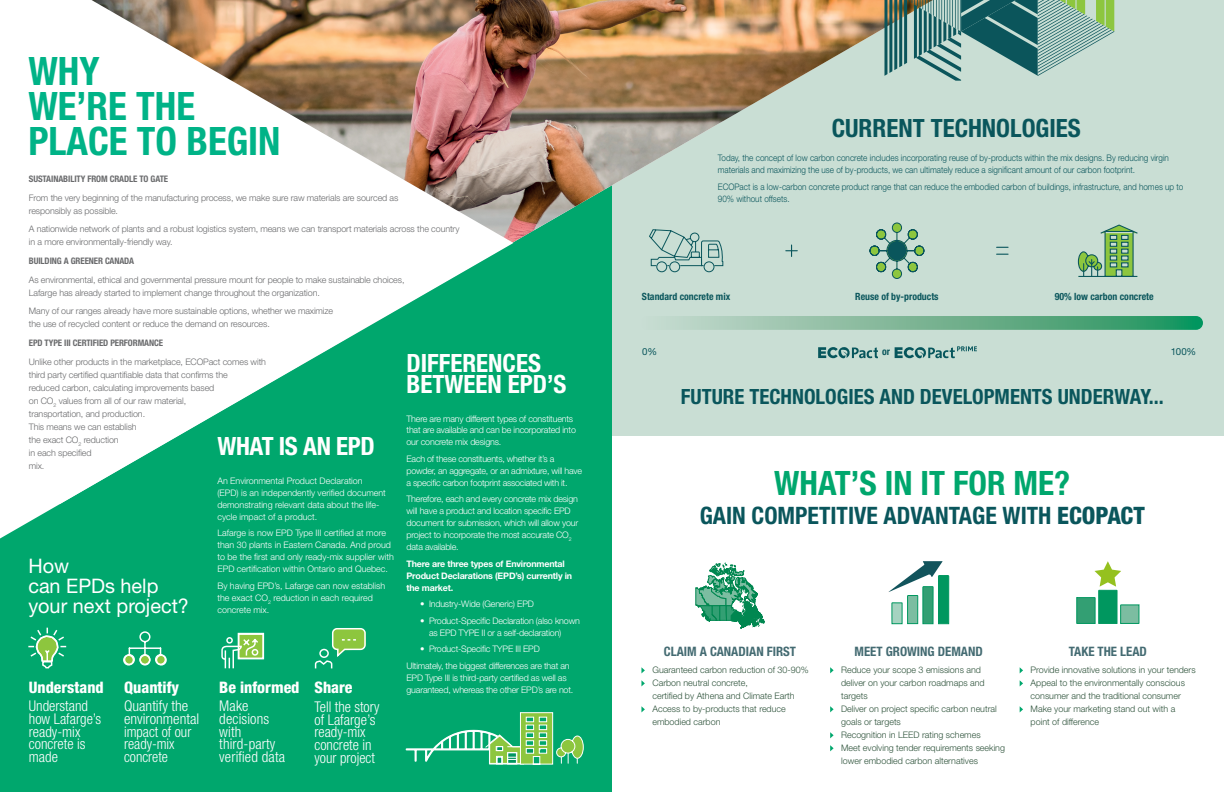
<style>
.page{position:relative;width:1224px;height:792px;background:#00a76d}
.page>*{position:absolute;margin:0;border:0;box-sizing:border-box;transform-origin:0 0}
.t1{font:700 condensed 39.2px/35px "Helvetica Neue LT Std";color:#00b387}
.t2{font:700 condensed 33.7px "Helvetica Neue LT Std";color:#00a76d}
.t3{font:700 condensed 25.2px/21px "Helvetica Neue LT Std";color:#fff}
.t4{font:700 condensed 25.2px "Helvetica Neue LT Std";color:#0a565c}
.t5{font:700 condensed 24px "Helvetica Neue LT Std";color:#0a565c}
.t6{font:700 condensed 21px "Helvetica Neue LT Std";color:#0a565c}
.t7{font:20px/20px "Helvetica Neue LT Std";color:#fff}
.t8{font:800 condensed 15.9px "Helvetica Neue LT Std";color:#fff}
.t9{font:300 condensed 14.8px/12.7px "Helvetica Neue LT Std";color:#fff}
.t10{font:700 condensed 13px "Helvetica Neue LT Std";color:#446b72}
.t11{font:700 condensed 10px "Helvetica Neue LT Std";color:#0a565c}
.t12{font:9.7px "Helvetica Neue LT Std";color:#0a565c}
.t13{font:300 9px/13px "Helvetica Neue LT Std";letter-spacing:-.01em;color:#696a6c}
.t14{font:300 9px/12px "Helvetica Neue LT Std";letter-spacing:-.02em;color:#fff}
.t15{font:300 9px/13px "Helvetica Neue LT Std";color:#2d523a}
.t16{font:300 9px/12px "Helvetica Neue LT Std";color:#fff}
.t17{font:300 9px/12px "Helvetica Neue LT Std";color:#0a565c;scale:.91 1}
.t18{font:700 condensed 9px "Helvetica Neue LT Std";letter-spacing:-.01em;color:#696a6c}
.t19{font:700 9px/12px "Helvetica Neue LT Std";letter-spacing:-.02em;color:#fff}
.s1{font-weight:800}
</style>
<div class="page">
<div style="left:612px;top:0;width:612px;height:437px;background:#c9ded4"></div>
<img style="left:513px;top:0;width:417px;height:359px">
<svg style="left:0;top:0;width:513px;height:539px;fill:#fff"></svg>
<svg style="left:884px;top:0;width:231px;height:81px"></svg>
<svg style="left:641px;top:316px;width:562px;height:14px;background:#77b595"></svg>
<svg style="left:649px;top:229px;width:75px;height:44px"></svg>
<svg style="left:1077px;top:224px;width:61px;height:53px"></svg>
<svg style="left:869px;top:222px;width:56px;height:57px"></svg>
<div style="left:888px;top:241px;width:18px;height:20px;background:#0a565c;border-radius:50%"></div>
<svg style="left:786px;top:245px;width:11px;height:11px"></svg>
<svg style="left:818px;top:346px;width:59px;height:12px"></svg>
<svg style="left:895px;top:346px;width:82px;height:12px"></svg>
<svg style="left:123px;top:631px;width:44px;height:35px"></svg>
<svg style="left:314px;top:628px;width:52px;height:41px"></svg>
<svg style="left:28px;top:627px;width:39px;height:42px"></svg>
<svg style="left:221px;top:633px;width:44px;height:36px"></svg>
<div style="left:226px;top:637px;width:7px;height:7px;border:1px solid #fff;border-radius:50%"></div>
<svg style="left:405px;top:712px;width:179px;height:53px"></svg>
<div style="left:612px;top:437px;width:612px;height:355px;background:#fff"></div>
<svg style="left:1020px;top:667px;width:3px;height:6px"></svg>
<svg style="left:1020px;top:680px;width:3px;height:6px"></svg>
<svg style="left:1020px;top:706px;width:3px;height:6px"></svg>
<svg style="left:1076px;top:561px;width:63px;height:63px"></svg>
<svg style="left:641px;top:667px;width:4px;height:6px"></svg>
<svg style="left:641px;top:680px;width:4px;height:6px"></svg>
<svg style="left:641px;top:706px;width:4px;height:6px"></svg>
<svg style="left:695px;top:563px;width:70px;height:66px"></svg>
<svg style="left:830px;top:667px;width:4px;height:6px"></svg>
<svg style="left:830px;top:706px;width:4px;height:6px"></svg>
<svg style="left:830px;top:732px;width:4px;height:6px"></svg>
<svg style="left:830px;top:745px;width:4px;height:6px"></svg>
<svg style="left:888px;top:561px;width:61px;height:63px"></svg>
<h1 class="t1" style="left:28px;top:53px;width:254px">WHY<br>WE’RE THE<br>PLACE TO BEGIN</h1>
<p class="t18" style="left:29px;top:173px;width:141px">SUSTAINABILITY FROM CRADLE TO GATE</p>
<p class="t13" style="left:29px;top:191px;width:371px">From the very beginning of the manufacturing process, we make sure raw materials are sourced as responsibly as possible.</p>
<p class="t13" style="left:29px;top:222px;width:432px">A nationwide network of plants and a robust logistics system, means we can transport materials across the country in a more environmentally-friendly way.</p>
<p class="t18" style="left:29px;top:255px;width:107px">BUILDING A GREENER CANADA</p>
<p class="t13" style="left:29px;top:273px;width:377px">As environmental, ethical and governmental pressure mount for people to make sustainable choices,<br>Lafarge has already started to implement change throughout the organization.</p>
<p class="t13" style="left:29px;top:304px;width:306px">Many of our ranges already have more sustainable options, whether we maximize the use of recycled content or reduce the demand on resources.</p>
<p class="t18" style="left:29px;top:337px;width:136px">EPD TYPE III CERTIFIED PERFORMANCE</p>
<p class="t13" style="left:29px;top:355px;width:239px">Unlike other products in the marketplace, ECOPact comes with third party certified quantifiable data that confirms the<br>reduced carbon, calculating improvements based<br>on CO<sub>2</sub> values from all of our raw material,<br>transportation, and production.<br>This means we can establish<br>the exact CO<sub>2</sub> reduction<br>in each specified<br>mix.</p>
<h3 class="t3" style="left:407px;top:352px;width:161px">DIFFERENCES<br>BETWEEN EPD’S</h3>
<p class="t14" style="left:407px;top:412px;width:171px">There are many different types of constituents that are available and can be incorporated into our concrete mix designs.</p>
<p class="t14" style="left:407px;top:453px;width:177px">Each of these constituents, whether it’s a powder, an aggregate, or an admixture, will have a specific carbon footprint associated with it.</p>
<p class="t14" style="left:407px;top:493px;width:173px">Therefore, each and every concrete mix design will have a product and location specific EPD document for submission, which will allow your project to incorporate the most accurate CO<sub>2 </sub>data available.</p>
<p class="t19" style="left:407px;top:558px;width:167px">There are three types of Environmental<br>Product Declarations (EPD’s) currently in the market.</p>
<p class="t14" style="left:420px;top:598px;width:115px">• Industry-Wide (Generic) EPD</p>
<p class="t14" style="left:429px;top:615px;width:152px;text-indent:-9px">• Product-Specific Declaration (also known as EPD TYPE II or a self-declaration)</p>
<p class="t14" style="left:407px;top:641px;width:165px;line-height:16.5px;text-indent:13px">• Product-Specific TYPE III EPD<br>Ultimately, the biggest differences are that an</p>
<p class="t14" style="left:407px;top:672px;width:168px">EPD Type III is third-party certified as well as guaranteed, whereas the other EPD’s are not.</p>
<h3 class="t3" style="left:217px;top:435px;width:159px">WHAT IS AN EPD</h3>
<p class="t16" style="left:217px;top:474px;width:170px">An Environmental Product Declaration (EPD) is an independently verified document demonstrating relevant data about the life&shy;cycle impact of a product.</p>
<p class="t16" style="left:217px;top:527px;width:178px">Lafarge is now EPD Type III certified at more than 30 plants in Eastern Canada. And proud to be the first and only ready-mix supplier with EPD certification within Ontario and Quebec.</p>
<p class="t16" style="left:217px;top:579px;width:169px">By having EPD’s, Lafarge can now establish the exact CO<sub>2</sub> reduction in each required concrete mix.</p>
<h3 class="t7" style="left:28px;top:555px;width:162px">How<br>can EPDs help your next project?</h3>
<h3 class="t8" style="left:124px;top:677px;width:56px">Quantify</h3>
<h3 class="t9" style="left:124px;top:700px;width:77px">Quantify the environmental impact of our ready-mix concrete</h3>
<h3 class="t8" style="left:219px;top:677px;width:82px">Be informed</h3>
<h3 class="t9" style="left:219px;top:700px;width:67px">Make decisions with third-party verified data</h3>
<h3 class="t8" style="left:29px;top:677px;width:76px">Understand</h3>
<h3 class="t9" style="left:29px;top:700px;width:74px">Understand how Lafarge’s ready-mix concrete is made</h3>
<h3 class="t8" style="left:315px;top:678px;width:39px">Share</h3>
<h3 class="t9" style="left:315px;top:700px;width:66px">Tell the story of Lafarge’s ready-mix concrete in your project</h3>
<h3 class="t4" style="left:832px;top:113px;width:251px">CURRENT TECHNOLOGIES</h3>
<p class="t17" style="left:718px;top:152px;width:497px">Today, the concept of low carbon concrete includes incorporating reuse of by-products within the mix designs. By reducing virgin materials and maximizing the use of by-products, we can ultimately reduce a significant amount of our carbon footprint.</p>
<p class="t17" style="left:718px;top:180px;width:513px">ECOPact is a low-carbon concrete product range that can reduce the embodied carbon of buildings, infrastructure, and homes up to<br>90% without offsets.</p>
<p class="t11" style="left:642px;top:290px;width:90px">Standard concrete mix</p>
<p class="t11" style="left:855px;top:290px;width:85px">Reuse of by-products</p>
<p class="t11" style="left:1055px;top:290px;width:100px">90% low carbon concrete</p>
<p class="t12" style="left:642px;top:346px;width:16px">0%</p>
<p class="t12" style="left:1171px;top:346px;width:27px">100%</p>
<p class="t11" style="left:882px;top:345px;width:9px">or</p>
<h3 class="t6" style="left:681px;top:383px;width:484px">FUTURE TECHNOLOGIES AND DEVELOPMENTS UNDERWAY...</h3>
<h2 class="t2" style="left:774px;top:462px;width:298px">WHAT’S IN IT FOR ME?</h2>
<h3 class="t5" style="left:700px;top:501px;width:447px">GAIN COMPETITIVE ADVANTAGE WITH <span class="s1">ECOPACT</span></h3>
<h3 class="t10" style="left:664px;top:643px;width:134px">CLAIM A CANADIAN FIRST</h3>
<p class="t15" style="left:652px;top:664px;width:158px">Guaranteed carbon reduction of 30-90%<br>Carbon neutral concrete,<br>certified by Athena and Climate Earth<br>Access to by-products that reduce embodied carbon</p>
<h3 class="t10" style="left:855px;top:643px;width:130px">MEET GROWING DEMAND</h3>
<p class="t15" style="left:841px;top:663px;width:165px">Reduce your scope 3 emissions and deliver on your carbon roadmaps and targets<br>Deliver on project specific carbon neutral goals or targets<br>Recognition in LEED rating schemes<br>Meet evolving tender requirements seeking lower embodied carbon alternatives</p>
<h3 class="t10" style="left:1069px;top:643px;width:80px">TAKE THE LEAD</h3>
<p class="t15" style="left:1031px;top:664px;width:167px">Provide innovative solutions in your tenders Appeal to the environmentally conscious consumer and the traditional consumer Make your marketing stand out with a point of difference</p>
</div>
